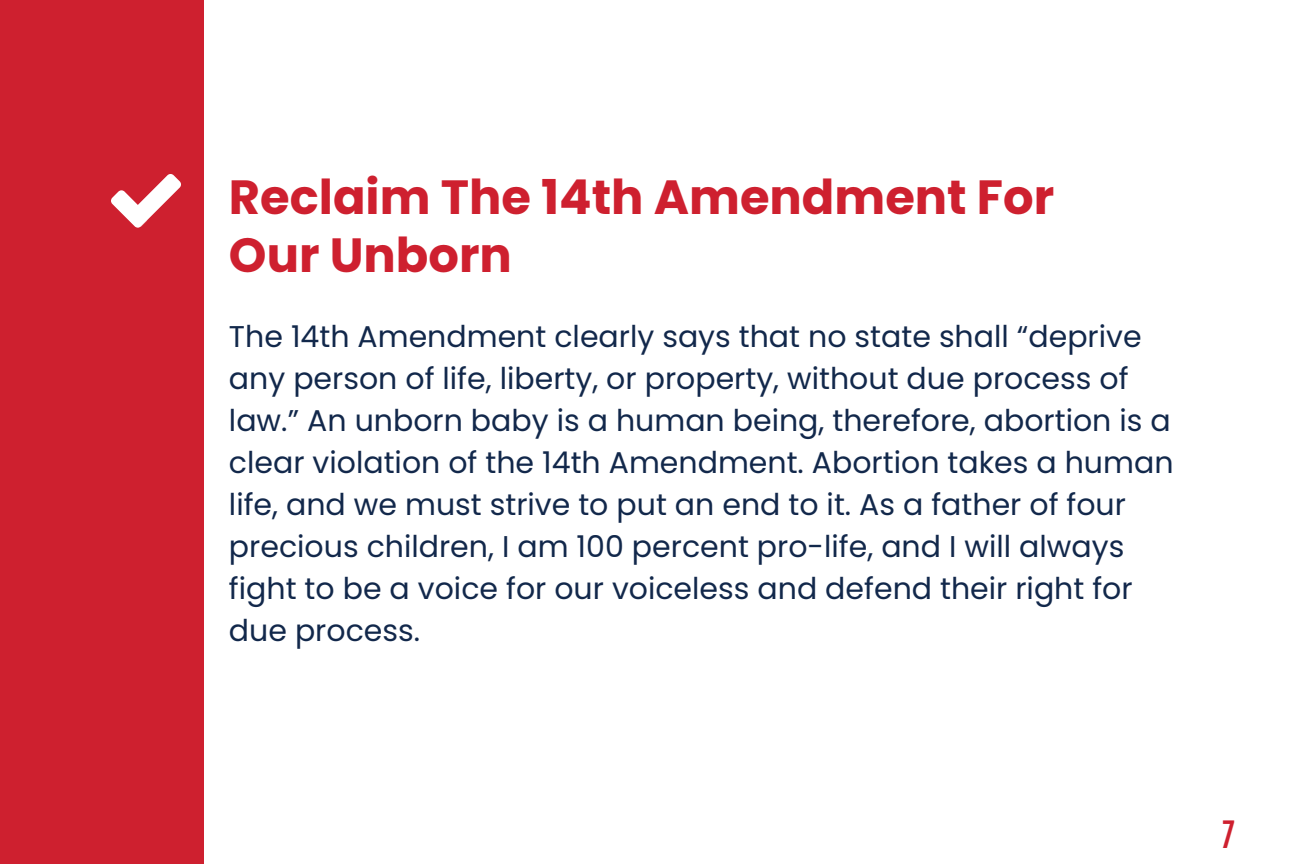
<style>
.page{position:relative;width:1296px;height:864px;background:#fff}
.page>*{position:absolute;margin:0;border:0;box-sizing:border-box;transform-origin:0 0}
.t1{font:700 48px/57.6px "Poppins";color:#ce202f}
.t2{font:700 36px "Trump Gothic Pro";color:#ce202f}
.t3{font:30px/42px "Poppins";color:#12284b}
</style>
<div class="page">
<div style="left:0;top:0;width:203px;height:864px;background:#ce202f"></div>
<svg style="left:111px;top:174px;width:70px;height:54px"></svg>
<h1 class="t1" style="left:229px;top:169px;width:827px">Reclaim The 14th Amendment For<br>Our Unborn</h1>
<p class="t3" style="left:229px;top:316px;width:946px">The 14th Amendment clearly says that no state shall “deprive any person of life, liberty, or property, without due process of law.” An unborn baby is a human being, therefore, abortion is a clear violation of the 14th Amendment. Abortion takes a human life, and we must strive to put an end to it. As a father of four precious children, I am 100 percent pro-life, and I will always fight to be a voice for our voiceless and defend their right for due process.</p>
<p class="t2" style="left:1223px;top:812px;width:13px">7</p>
</div>
